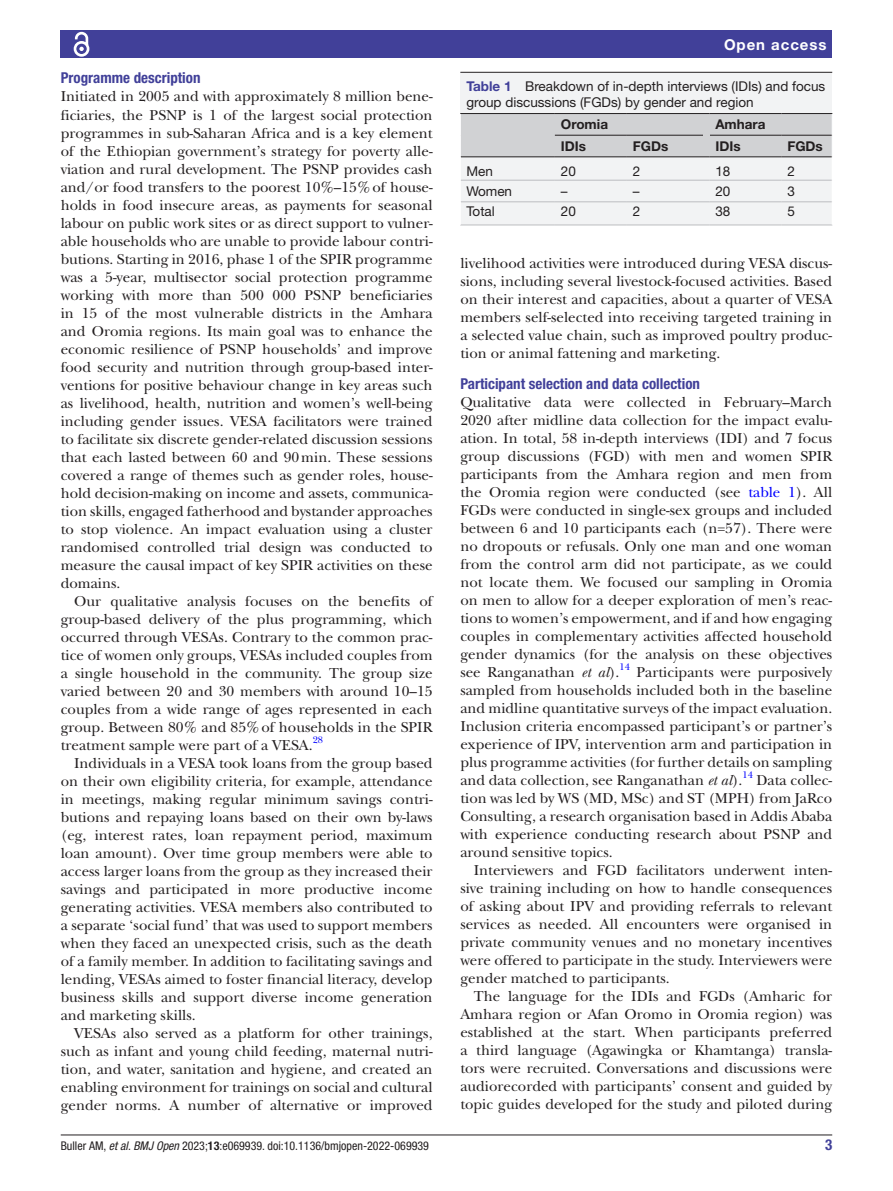
<style>
.page{position:relative;width:893px;height:1191px;background:#fff}
.page>*{position:absolute;margin:0;border:0;box-sizing:border-box;transform-origin:0 0}
.t1{font:15px/18px "New Baskerville";color:#231f20;text-align:justify}
.t2{font:700 condensed 15px "Helvetica Neue LT Std";color:#414099}
.t3{font:700 15px "Helvetica Neue LT Std";letter-spacing:.065em;color:#fff}
.t4{font:13.5px/16.5px "Helvetica Neue LT Std";color:#231f20}
.t5{font:700 13.5px "Helvetica Neue LT Std";color:#231f20}
.t6{font:condensed 12px "Helvetica Neue LT Std";color:#231f20}
.t7{font:9.9px "New Baskerville";color:#00f}
.s1{font-weight:700;color:#414099}
.s2{color:#00f}
.s3{font-style:italic}
.s4{font-weight:700}
</style>
<div class="page">
<hr style="left:61px;top:1134px;width:771px;height:1px;background:#231f20">
<div style="left:61px;top:31px;width:771px;height:27px;background:#414099"></div>
<svg style="left:73px;top:31px;width:17px;height:26px"></svg>
<div style="left:460px;top:73px;width:372px;height:152px;background:#f2f3f4"></div>
<hr style="left:460px;top:72px;width:372px;height:1px;background:#231f20">
<hr style="left:460px;top:113px;width:95px;height:1px;background:#231f20">
<hr style="left:555px;top:113px;width:72px;height:1px;background:#231f20">
<hr style="left:627px;top:113px;width:82px;height:1px;background:#231f20">
<hr style="left:709px;top:113px;width:72px;height:1px;background:#231f20">
<hr style="left:781px;top:113px;width:51px;height:1px;background:#231f20">
<hr style="left:460px;top:225px;width:95px;height:1px;background:#bcbdc0">
<hr style="left:555px;top:225px;width:72px;height:1px;background:#bcbdc0">
<hr style="left:627px;top:225px;width:82px;height:1px;background:#bcbdc0">
<hr style="left:709px;top:225px;width:72px;height:1px;background:#bcbdc0">
<hr style="left:781px;top:225px;width:51px;height:1px;background:#bcbdc0">
<svg style="left:460px;top:114px;width:373px;height:111px"></svg>
<p class="t2" style="left:61px;top:69px;width:141px">Programme description</p>
<p class="t1" style="left:61px;top:88px;width:373px">Initiated in 2005 and with approximately 8 million bene&shy;ficiaries, the PSNP is 1 of the largest social protection programmes in sub-Saharan Africa and is a key element of the Ethiopian government’s strategy for poverty alle&shy;viation and rural development. The PSNP provides cash and/or food transfers to the poorest 10%–15%of house&shy;holds in food insecure areas, as payments for seasonal labour on public work sites or as direct support to vulner&shy;able households who are unable to provide labour contri&shy;butions. Starting in 2016, phase 1 of the SPIR programme was a 5-year, multisector social protection programme working with more than 500 000 PSNP beneficiaries in 15 of the most vulnerable districts in the Amhara and Oromia regions. Its main goal was to enhance the economic resilience of PSNP households’ and improve food security and nutrition through group-based inter&shy;ventions for positive behaviour change in key areas such as livelihood, health, nutrition and women’s well-being including gender issues. VESA facilitators were trained to facilitate six discrete gender-related discussion sessions that each lasted between 60 and 90min. These sessions covered a range of themes such as gender roles, house&shy;hold decision-making on income and assets, communica&shy;tion skills, engaged fatherhood and bystander approaches to stop violence. An impact evaluation using a cluster randomised controlled trial design was conducted to measure the causal impact of key SPIR activities on these domains.</p>
<p class="t1" style="left:61px;top:592px;width:373px;text-indent:14px">Our qualitative analysis focuses on the benefits of group-based delivery of the plus programming, which occurred through VESAs. Contrary to the common prac&shy;tice of women only groups, VESAs included couples from a single household in the community. The group size varied between 20 and 30 members with around 10–15 couples from a wide range of ages represented in each group. Between 80% and 85%of households in the SPIR treatment sample were part of a VESA.</p>
<p class="t7" style="left:313px;top:734px;width:12px">28</p>
<p class="t1" style="left:61px;top:754px;width:373px;text-indent:14px">Individuals in a VESA took loans from the group based on their own eligibility criteria, for example, attendance in meetings, making regular minimum savings contri&shy;butions and repaying loans based on their own by-laws (eg, interest rates, loan repayment period, maximum loan amount). Over time group members were able to access larger loans from the group as they increased their savings and participated in more productive income generating activities. VESA members also contributed to a separate ‘social fund’ that was used to support members when they faced an unexpected crisis, such as the death of a family member. In addition to facilitating savings and lending, VESAs aimed to foster financial literacy, develop business skills and support diverse income generation and marketing skills.</p>
<p class="t1" style="left:61px;top:1024px;width:373px;text-indent:14px">VESAs also served as a platform for other trainings, such as infant and young child feeding, maternal nutri&shy;tion, and water, sanitation and hygiene, and created an enabling environment for trainings on social and cultural gender norms. A number of alternative or improved</p>
<p class="t3" style="left:724px;top:35px;width:104px">Open access</p>
<p class="t4" style="left:466px;top:77px;width:361px"><span class="s1">Table 1</span> Breakdown of in-depth interviews (IDIs) and focus group discussions (FGDs) by gender and region</p>
<p class="t5" style="left:561px;top:116px;width:49px">Oromia</p>
<p class="t5" style="left:715px;top:116px;width:52px">Amhara</p>
<p class="t5" style="left:561px;top:138px;width:27px">IDIs</p>
<p class="t5" style="left:633px;top:138px;width:37px">FGDs</p>
<p class="t5" style="left:715px;top:138px;width:27px">IDIs</p>
<p class="t5" style="left:787px;top:138px;width:37px">FGDs</p>
<p class="t4" style="left:466px;top:162px;width:28px">Men</p>
<p class="t4" style="left:561px;top:162px;width:17px">20</p>
<p class="t4" style="left:633px;top:162px;width:9px">2</p>
<p class="t4" style="left:715px;top:162px;width:17px">18</p>
<p class="t4" style="left:787px;top:162px;width:9px">2</p>
<p class="t4" style="left:466px;top:183px;width:47px">Women</p>
<p class="t4" style="left:561px;top:183px;width:8px">–</p>
<p class="t4" style="left:633px;top:183px;width:8px">–</p>
<p class="t4" style="left:715px;top:183px;width:17px">20</p>
<p class="t4" style="left:787px;top:183px;width:9px">3</p>
<p class="t4" style="left:466px;top:203px;width:30px">Total</p>
<p class="t4" style="left:561px;top:203px;width:17px">20</p>
<p class="t4" style="left:633px;top:203px;width:9px">2</p>
<p class="t4" style="left:715px;top:203px;width:17px">38</p>
<p class="t4" style="left:787px;top:203px;width:9px">5</p>
<p class="t1" style="left:460px;top:254px;width:373px">livelihood activities were introduced during VESA discus&shy;sions, including several livestock-focused activities. Based on their interest and capacities, about a quarter of VESA members self-selected into receiving targeted training in a selected value chain, such as improved poultry produc&shy;tion or animal fattening and marketing.</p>
<p class="t2" style="left:460px;top:375px;width:241px">Participant selection and data collection</p>
<p class="t1" style="left:460px;top:393px;width:373px">Qualitative data were collected in February–March 2020 after midline data collection for the impact evalu&shy;ation. In total, 58 in-depth interviews (IDI) and 7 focus group discussions (FGD) with men and women SPIR participants from the Amhara region and men from the Oromia region were conducted (see <span class="s2">table 1</span>). All FGDs were conducted in single-sex groups and included between 6 and 10 participants each (n=57). There were no dropouts or refusals. Only one man and one woman from the control arm did not participate, as we could not locate them. We focused our sampling in Oromia on men to allow for a deeper exploration of men’s reac&shy;tions to women’s empowerment, and if and how engaging couples in complementary activities affected household gender dynamics (for the analysis on these objectives see Ranganathan <span class="s3">et al</span>).</p>
<p class="t7" style="left:619px;top:661px;width:12px">14</p>
<p class="t1" style="left:460px;top:663px;width:373px;text-indent:176px">Participants were purposively sampled from households included both in the baseline and midline quantitative surveys of the impact evaluation.<br>Inclusion criteria encompassed participant’s or partner’s experience of IPV, intervention arm and participation in plus programme activities (for further details on sampling and data collection, see Ranganathan <span class="s3">et al</span>).</p>
<p class="t7" style="left:742px;top:769px;width:12px">14</p>
<p class="t1" style="left:460px;top:771px;width:373px;text-indent:296px">Data collec&shy;tion was led by WS (MD, MSc) and ST (MPH) from JaRco Consulting, a research organisation based in Addis Ababa with experience conducting research about PSNP and around sensitive topics.</p>
<p class="t1" style="left:460px;top:861px;width:373px;text-indent:14px">Interviewers and FGD facilitators underwent inten&shy;sive training including on how to handle consequences of asking about IPV and providing referrals to relevant services as needed. All encounters were organised in private community venues and no monetary incentives were offered to participate in the study. Interviewers were gender matched to participants.</p>
<p class="t1" style="left:460px;top:987px;width:373px;text-indent:14px">The language for the IDIs and FGDs (Amharic for Amhara region or Afan Oromo in Oromia region) was established at the start. When participants preferred a third language (Agawingka or Khamtanga) transla&shy;tors were recruited. Conversations and discussions were audiorecorded with participants’ consent and guided by topic guides developed for the study and piloted during</p>
<p class="t6" style="left:61px;top:1138px;width:370px">Buller AM, <span class="s3">et al</span>. <span class="s3">BMJ Open</span> 2023;<span class="s4">13</span>:e069939. doi:10.1136/bmjopen-2022-069939</p>
<p class="t2" style="left:825px;top:1135px;width:9px">3</p>
</div>
